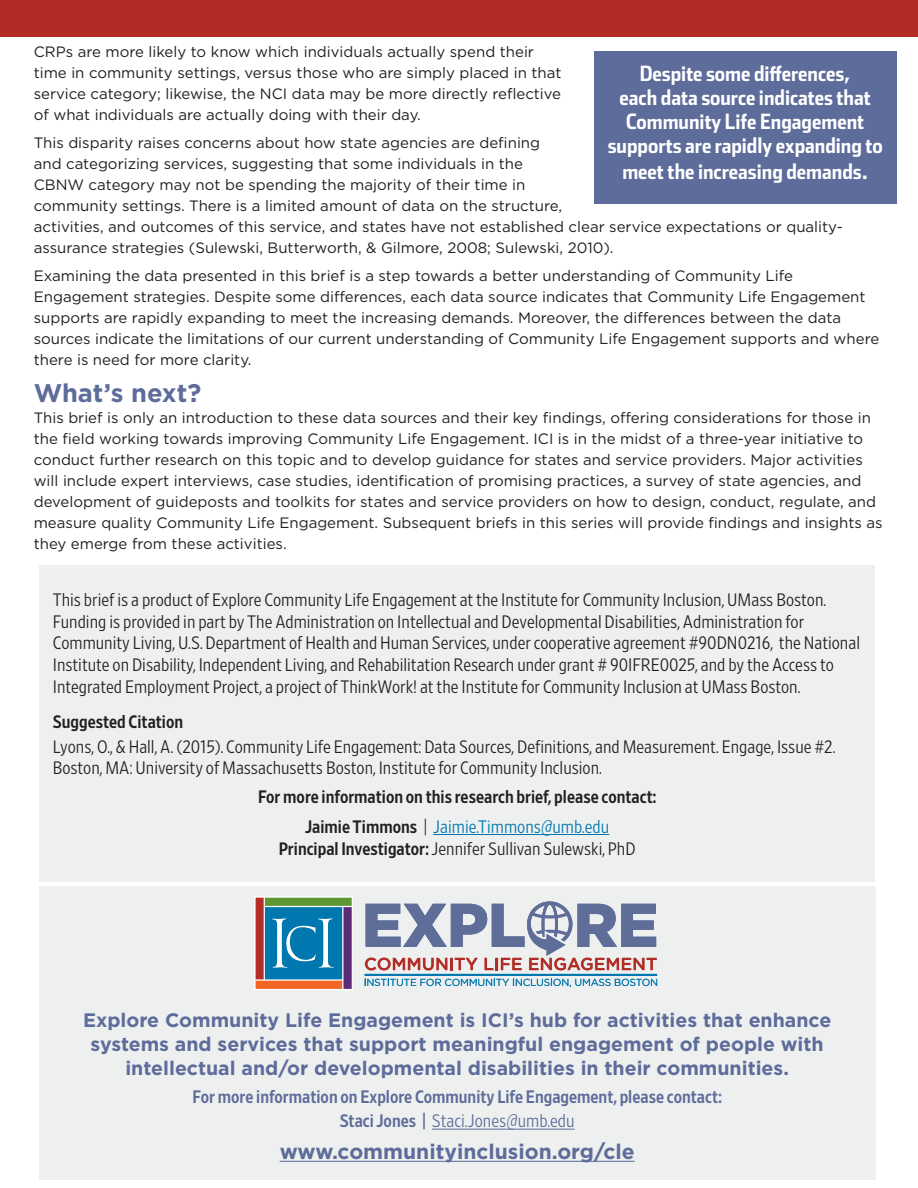
<style>
.page{position:relative;width:918px;height:1188px;background:#fff}
.page>*{position:absolute;margin:0;border:0;box-sizing:border-box;transform-origin:0 0}
.t1{font:700 25.5px "Gotham";letter-spacing:-.005em;color:#5d6c9a}
.t2{font:21px/24.3px "Stainless Cond Bold Tab";color:#fff;text-align:center}
.t3{font:700 21px "Gotham";color:#5d6c9a}
.ECLE_blurb_text{font:700 19.5px/24px "Gotham";color:#5d6c9a;text-align:center}
.text{font:300 18px/21.6px "Retina Narrow";color:#231f20}
.body_text_gotham{font:300 18px/21.6px "Retina Narrow";color:#231f20}
.text-2{font:18px "Retina Narrow Med";color:#5d6c9a}
.text-3{font:18px "Retina Narrow Med";color:#231f20}
.text-4{font:300 18px "Retina Narrow";color:#0077af}
.text-5{font:300 18px "Retina Narrow";color:#5d6c9a}
.H1_new{font:18px "Retina Narrow Med";color:#231f20}
.t4{font:500 17.55px "Gotham";color:#b12d26}
.text-6{font:15px/21px "Gotham";color:#231f20}
.t5{font:10.05px "Gotham";letter-spacing:-.01em;color:#0077af}
.s1{font-family:"Retina Narrow Med";font-weight:400;color:#231f20}
.s2{color:#231f20}
.s3{font-family:"Retina Narrow Med";font-weight:400}
</style>
<div class="page">
<div style="left:0;top:0;width:918px;height:37px;background:#b22b25"></div>
<div style="left:594px;top:51px;width:302px;height:152px;background:#5d6c9a"></div>
<div style="left:39px;top:565px;width:836px;height:317px;background:#eef0ef"></div>
<hr style="left:433px;top:834px;width:176px;height:1px;background:#0077af">
<div style="left:39px;top:886px;width:837px;height:294px;background:#eef0ef"></div>
<hr style="left:365px;top:974px;width:292px;height:2px;background:#0077af">
<div style="left:263px;top:906px;width:80px;height:74px;background:#0077af"></div>
<svg style="left:272px;top:918px;width:62px;height:50px"></svg>
<div style="left:264px;top:897px;width:88px;height:10px;background:#5d9632"></div>
<div style="left:255px;top:980px;width:88px;height:10px;background:#f16624"></div>
<div style="left:343px;top:907px;width:9px;height:83px;background:#5c2a78"></div>
<div style="left:255px;top:897px;width:9px;height:83px;background:#b12d26"></div>
<hr style="left:342px;top:906px;width:1px;height:83px;background:#fff">
<hr style="left:264px;top:897px;width:1px;height:83px;background:#fff">
<hr style="left:255px;top:979px;width:88px;height:2px;background:#fff">
<hr style="left:264px;top:906px;width:88px;height:1px;background:#fff">
<div style="left:254px;top:896px;width:99px;height:94px;border:1px solid #fff"></div>
<svg style="left:365px;top:979px;width:292px;height:8px"></svg>
<svg style="left:365px;top:901px;width:292px;height:69px"></svg>
<hr style="left:280px;top:1161px;width:355px;height:1px;background:#5d6c9a">
<hr style="left:432px;top:1129px;width:143px;height:1px;background:#5d6c9a">
<p class="text-6" style="left:34px;top:41px;width:529px">CRPs are more likely to know which individuals actually spend their time in community settings, versus those who are simply placed in that service category; likewise, the NCI data may be more directly reflective of what individuals are actually doing with their day.</p>
<p class="text-6" style="left:34px;top:132px;width:811px">This disparity raises concerns about how state agencies are defining<br>and categorizing services, suggesting that some individuals in the<br>CBNW category may not be spending the majority of their time in<br>community settings. There is a limited amount of data on the structure,<br>activities, and outcomes of this service, and states have not established clear service expectations or quality&shy;assurance strategies (Sulewski, Butterworth, &amp; Gilmore, 2008; Sulewski, 2010).</p>
<p class="text-6" style="left:34px;top:265px;width:847px">Examining the data presented in this brief is a step towards a better understanding of Community Life Engagement strategies. Despite some differences, each data source indicates that Community Life Engagement supports are rapidly expanding to meet the increasing demands. Moreover, the differences between the data sources indicate the limitations of our current understanding of Community Life Engagement supports and where there is need for more clarity.</p>
<h1 class="t1" style="left:34px;top:376px;width:169px">What’s next?</h1>
<p class="text-6" style="left:34px;top:407px;width:850px">This brief is only an introduction to these data sources and their key findings, offering considerations for those in the field working towards improving Community Life Engagement. ICI is in the midst of a three-year initiative to conduct further research on this topic and to develop guidance for states and service providers. Major activities will include expert interviews, case studies, identification of promising practices, a survey of state agencies, and development of guideposts and toolkits for states and service providers on how to design, conduct, regulate, and measure quality Community Life Engagement. Subsequent briefs in this series will provide findings and insights as they emerge from these activities.</p>
<p class="t2" style="left:608px;top:61px;width:276px">Despite some differences,<br>each data source indicates that<br>Community Life Engagement supports are rapidly expanding to meet the increasing demands.</p>
<p class="text" style="left:53px;top:589px;width:809px">This brief is a product of Explore Community Life Engagement at the Institute for Community Inclusion, UMass Boston.<br>Funding is provided in part by The Administration on Intellectual and Developmental Disabilities, Administration for Community Living, U.S. Department of Health and Human Services, under cooperative agreement #90DN0216, the National Institute on Disability, Independent Living, and Rehabilitation Research under grant # 90IFRE0025, and by the Access to Integrated Employment Project, a project of ThinkWork! at the Institute for Community Inclusion at UMass Boston.</p>
<p class="H1_new" style="left:53px;top:710px;width:132px">Suggested Citation</p>
<p class="body_text_gotham" style="left:53px;top:735px;width:784px">Lyons, O., &amp; Hall, A. (2015). Community Life Engagement: Data Sources, Definitions, and Measurement. Engage, Issue #2.<br>Boston, MA: University of Massachusetts Boston, Institute for Community Inclusion.</p>
<p class="text-3" style="left:258px;top:786px;width:400px">For more information on this research brief, please contact:</p>
<p class="text-4" style="left:305px;top:815px;width:306px"><span class="s1">Jaimie Timmons</span> <span class="s2">|</span> Jaimie.Timmons@umb.edu</p>
<p class="text" style="left:279px;top:838px;width:358px"><span class="s3">Principal Investigator:</span> Jennifer Sullivan Sulewski, PhD</p>
<p class="t4" style="left:364px;top:953px;width:295px">COMMUNITY LIFE ENGAGEMENT</p>
<p class="t5" style="left:364px;top:976px;width:296px">INSTITUTE FOR COMMUNITY INCLUSION, UMASS BOSTON</p>
<p class="ECLE_blurb_text" style="left:83px;top:1008px;width:750px">Explore Community Life Engagement is ICI’s hub for activities that enhance systems and services that support meaningful engagement of people with intellectual and/or developmental disabilities in their communities.</p>
<p class="text-2" style="left:193px;top:1085px;width:531px">For more information on Explore Community Life Engagement, please contact:</p>
<p class="text-5" style="left:340px;top:1110px;width:237px"><span class="s3">Staci Jones |</span> Staci.Jones@umb.edu</p>
<p class="t3" style="left:280px;top:1138px;width:356px">www.communityinclusion.org/cle</p>
</div>
